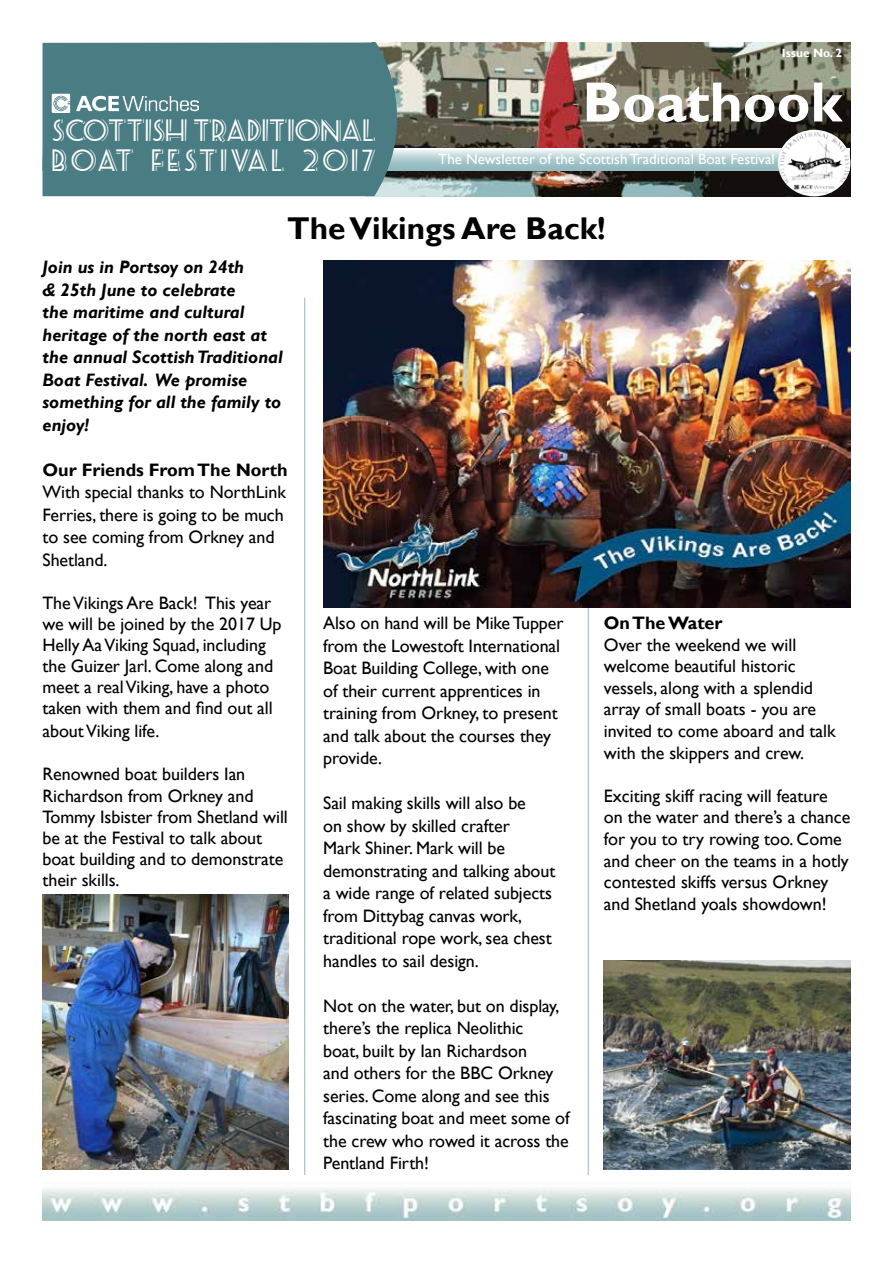
<style>
.page{position:relative;width:893px;height:1263px;background:#fff}
.page>*{position:absolute;margin:0;border:0;box-sizing:border-box;transform-origin:0 0}
.t1{font:700 57px "Gill Sans";color:#fff}
.t2{font:700 31.5px "Gill Sans";color:#000}
.t3{font:24.75px/29.7px "Seaside Resort NF";letter-spacing:.01em;color:#fff}
.t4{font:18px/22.5px "Gill Sans";letter-spacing:-.005em;color:#000}
.t5{font:italic 700 18px/22.5px "Gill Sans";color:#000}
.t6{font:700 18px "Gill Sans";color:#000}
.t7{font:15px "Gill Sans";color:#fff}
.t8{font:700 12px "Gill Sans";color:#fff}
</style>
<div class="page">
<img style="left:397px;top:43px;width:453px;height:153px">
<hr style="left:304px;top:298px;width:1px;height:877px;background:#92babf">
<hr style="left:588px;top:298px;width:1px;height:877px;background:#92babf">
<svg style="left:397px;top:148px;width:453px;height:23px"></svg>
<div style="left:43px;top:43px;width:354px;height:153px;background:#4a7d83"></div>
<img style="left:51px;top:94px;width:148px;height:19px">
<img style="left:43px;top:894px;width:246px;height:275px">
<img style="left:323px;top:261px;width:527px;height:347px">
<img style="left:43px;top:1188px;width:807px;height:32px">
<img style="left:604px;top:960px;width:246px;height:209px">
<img style="left:779px;top:130px;width:70px;height:65px">
<h3 class="t3" style="left:52px;top:115px;width:325px">SCOTTISH TRADITIONAL<br>BOAT FESTIVAL 2017</h3>
<p class="t8" style="left:782px;top:46px;width:62px">Issue No. 2</p>
<h1 class="t1" style="left:582px;top:68px;width:261px">Boathook</h1>
<p class="t7" style="left:438px;top:150px;width:338px">The Newsletter of the Scottish Traditional Boat Festival</p>
<h2 class="t2" style="left:287px;top:209px;width:320px">The Vikings Are Back!</h2>
<p class="t5" style="left:43px;top:257px;width:242px">Join us in Portsoy on 24th<br>&amp; 25th June to celebrate<br>the maritime and cultural heritage of the north east at the annual Scottish Traditional<br>Boat Festival. We promise something for all the family to enjoy!</p>
<p class="t6" style="left:43px;top:459px;width:247px">Our Friends From The North</p>
<p class="t4" style="left:43px;top:481px;width:245px">With special thanks to NorthLink<br>Ferries, there is going to be much to see coming from Orkney and<br>Shetland.</p>
<p class="t4" style="left:43px;top:593px;width:241px;line-height:21.3px">The Vikings Are Back! This year we will be joined by the 2017 Up<br>Helly Aa Viking Squad, including the Guizer Jarl. Come along and meet a real Viking, have a photo taken with them and find out all about Viking life.</p>
<p class="t4" style="left:43px;top:764px;width:247px;line-height:21px">Renowned boat builders Ian<br>Richardson from Orkney and<br>Tommy Isbister from Shetland will be at the Festival to talk about boat building and to demonstrate their skills.</p>
<p class="t4" style="left:323px;top:612px;width:242px">Also on hand will be Mike Tupper from the Lowestoft International<br>Boat Building College, with one of their current apprentices in training from Orkney, to present and talk about the courses they provide.</p>
<p class="t4" style="left:323px;top:792px;width:234px">Sail making skills will also be<br>on show by skilled crafter<br>Mark Shiner. Mark will be demonstrating and talking about a wide range of related subjects from Dittybag canvas work, traditional rope work, sea chest handles to sail design.</p>
<p class="t4" style="left:323px;top:994px;width:248px">Not on the water, but on display, there’s the replica Neolithic<br>boat, built by Ian Richardson<br>and others for the BBC Orkney series. Come along and see this fascinating boat and meet some of the crew who rowed it across the<br>Pentland Firth!</p>
<p class="t6" style="left:604px;top:612px;width:120px">On The Water</p>
<p class="t4" style="left:604px;top:634px;width:233px;line-height:21.6px">Over the weekend we will welcome beautiful historic vessels, along with a splendid array of small boats - you are invited to come aboard and talk with the skippers and crew.</p>
<p class="t4" style="left:604px;top:785px;width:248px;line-height:21.6px">Exciting skiff racing will feature on the water and there’s a chance for you to try rowing too. Come and cheer on the teams in a hotly contested skiffs versus Orkney and Shetland yoals showdown!</p>
</div>
